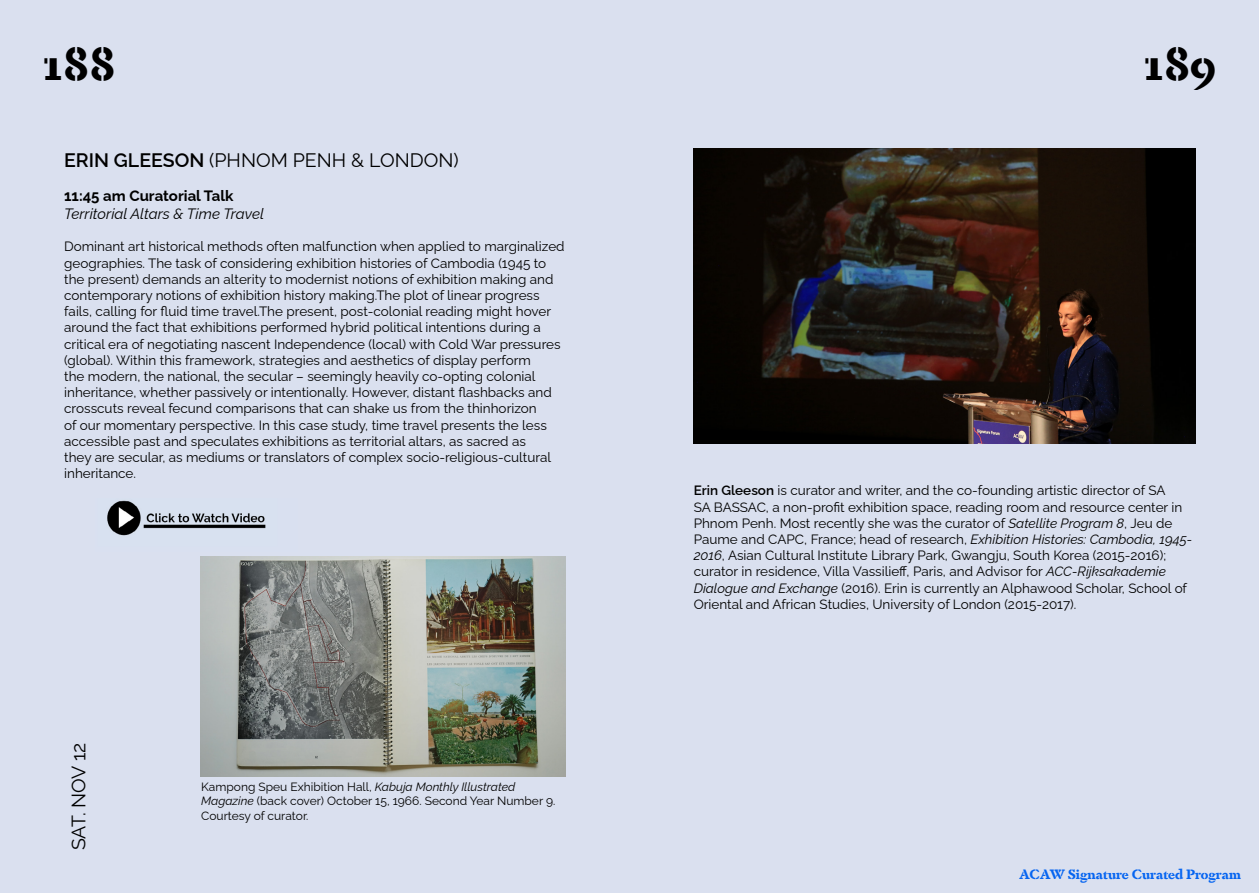
<style>
.page{position:relative;width:1259px;height:893px;background:#fff}
.page>*{position:absolute;margin:0;border:0;box-sizing:border-box;transform-origin:0 0}
.t1{font:700 46.5px "Dapifer Stencil";color:#000}
.t2{font:19.5px "Raleway";color:#000}
.t3{font:italic 15px "Raleway";color:#000}
.t4{font:700 15px "Raleway";color:#000}
.t5{font:13.5px/16.2px "Raleway";color:#000}
.t6{font:700 13.5px "Dapifer Stencil";color:#0665f1}
.t7{font:12px/14.4px "Raleway";color:#000}
.s1{font-weight:600}
.s2{font-style:italic}
</style>
<div class="page">
<div style="left:0;top:0;width:629px;height:893px;background:#dae0ef"></div>
<div style="left:628px;top:0;width:631px;height:893px;background:#dae0ef"></div>
<img style="left:201px;top:556px;width:365px;height:221px">
<img style="left:107px;top:500px;width:159px;height:36px">
<img style="left:693px;top:149px;width:502px;height:294px">
<h1 class="t1" style="left:43px;top:29px;width:74px">188</h1>
<h1 class="t1" style="left:1143px;top:29px;width:74px">189</h1>
<h2 class="t2" style="left:64px;top:145px;width:396px"><span class="s1">ERIN GLEESON</span> (PHNOM PENH &amp; LONDON)</h2>
<p class="t4" style="left:64px;top:184px;width:171px">11:45 am Curatorial Talk</p>
<p class="t3" style="left:64px;top:202px;width:201px">Territorial Altars &amp; Time Travel</p>
<p class="t5" style="left:64px;top:237px;width:502px">Dominant art historical methods often malfunction when applied to marginalized geographies. The task of considering exhibition histories of Cambodia (1945 to the present) demands an alterity to modernist notions of exhibition making and contemporary notions of exhibition history making.The plot of linear progress fails, calling for fluid time travel.The present, post-colonial reading might hover around the fact that exhibitions performed hybrid political intentions during a critical era of negotiating nascent Independence (local) with Cold War pressures (global). Within this framework, strategies and aesthetics of display perform<br>the modern, the national, the secular – seemingly heavily co-opting colonial inheritance, whether passively or intentionally. However, distant flashbacks and crosscuts reveal fecund comparisons that can shake us from the thinhorizon<br>of our momentary perspective. In this case study, time travel presents the less accessible past and speculates exhibitions as territorial altars, as sacred as<br>they are secular, as mediums or translators of complex socio-religious-cultural inheritance.</p>
<h2 class="t2" style="left:63px;top:850px;width:109px;rotate:-90deg">SAT. NOV 12</h2>
<p class="t7" style="left:201px;top:778px;width:356px">Kampong Speu Exhibition Hall, <span class="s2">Kabuja Monthly Illustrated<br>Magazine</span> (back cover) October 15, 1966. Second Year Number 9.<br>Courtesy of curator.</p>
<p class="t5" style="left:693px;top:481px;width:500px"><span class="s1">Erin Gleeson</span> is curator and writer, and the co-founding artistic director of SA<br>SA BASSAC, a non-profit exhibition space, reading room and resource center in Phnom Penh. Most recently she was the curator of <span class="s2">Satellite Program 8</span>, Jeu de Paume and CAPC, France; head of research, <span class="s2">Exhibition Histories: Cambodia, 1945- 2016</span>, Asian Cultural Institute Library Park, Gwangju, South Korea (2015-2016); curator in residence, Villa Vassilieff, Paris, and Advisor for <span class="s2">ACC-Rijksakademie Dialogue and Exchange</span> (2016). Erin is currently an Alphawood Scholar, School of Oriental and African Studies, University of London (2015-2017).</p>
<p class="t6" style="left:1019px;top:864px;width:223px">ACAW Signature Curated Program</p>
</div>
